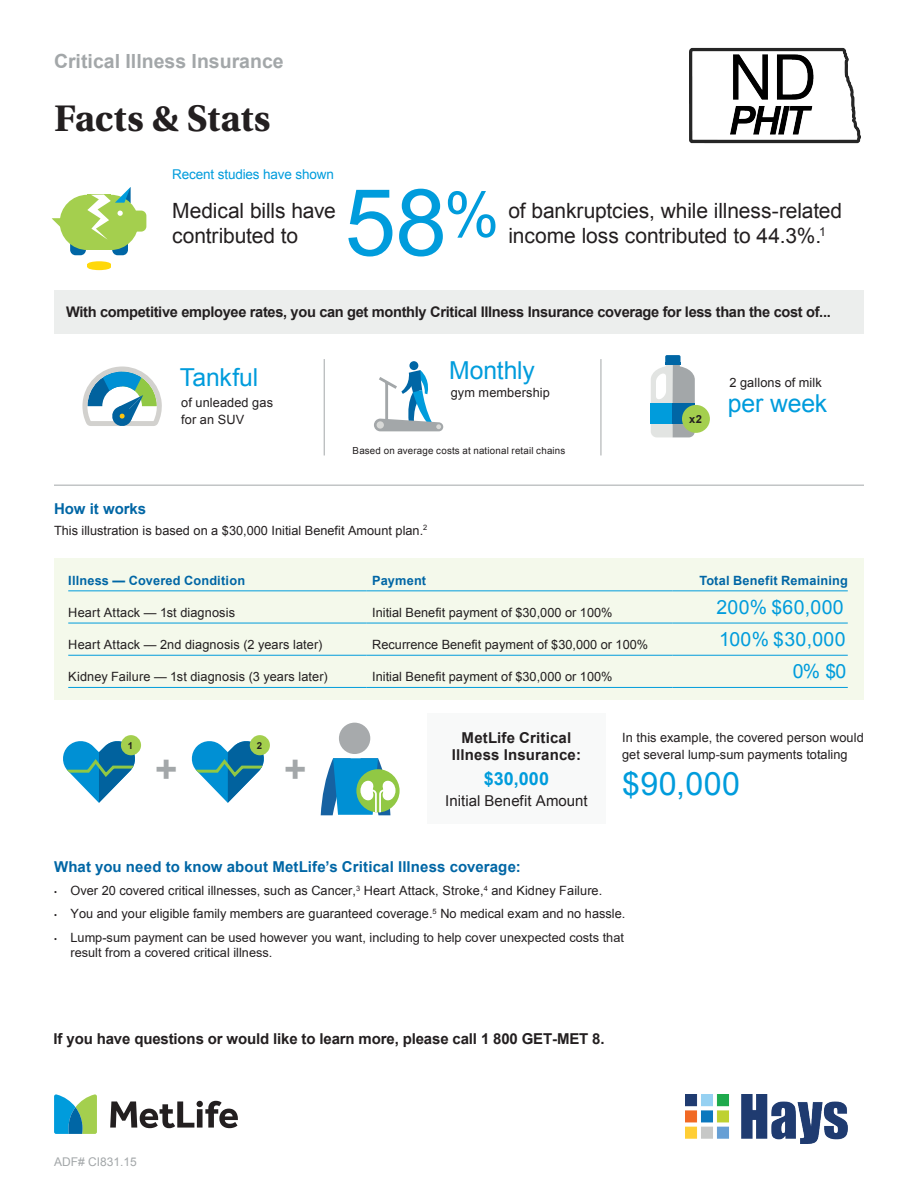
<style>
.page{position:relative;width:918px;height:1188px;background:#fff}
.page>*{position:absolute;margin:0;border:0;box-sizing:border-box;transform-origin:0 0}
.t1{font:92.85px "Arial";color:#009cdc}
.t2{font:700 39px "Utopia Std";letter-spacing:-.005em;color:#231f20}
.t3{font:700 38.25px "Arial";color:#a3a7a9}
.t4{font:32.25px "Arial";color:#009cdc}
.t5{font:24.75px "Arial";letter-spacing:-.01em;color:#009cdc}
.t6{font:21px/25.5px "Arial";letter-spacing:-.005em;color:#231f20}
.t7{font:19.5px "Arial";letter-spacing:.015em;color:#009cdc}
.t8{font:700 19.5px "Arial";color:#a3a7a9}
.t9{font:700 18px "Arial";color:#009cdc}
.t10{font:700 15px "Arial";letter-spacing:.01em;color:#0066a5}
.t11{font:700 15px "Arial";letter-spacing:-.01em;color:#231f20}
.t12{font:700 15px/17.2px "Arial";letter-spacing:.01em;color:#231f20;text-align:center}
.t13{font:15px "Arial";color:#231f20}
.t14{font:700 14.7px "Arial";letter-spacing:-.025em;color:#231f20}
.t15{font:13.5px "Arial";letter-spacing:-.01em;color:#009cdc}
.t16{font:12.75px/17.2px "Arial";color:#231f20}
.t17{font:12.75px/15.3px "Arial";color:#231f20}
.t18{font:700 12.75px "Arial";letter-spacing:.015em;color:#0066a5}
.t19{font:12px "Arial";color:#a3a7a9}
.t20{font:700 11.1px "Arial";color:#231f20}
.t21{font:9.75px "Arial";letter-spacing:.02em;color:#231f20}
.t22{font:700 9.6px "Arial";color:#231f20}
.s1{font-size:8.25px}
</style>
<div class="page">
<svg style="left:110px;top:1101px;width:128px;height:27px"></svg>
<svg style="left:54px;top:1094px;width:43px;height:40px;background:#5bb2a5"></svg>
<div style="left:87px;top:264px;width:24px;height:6px;background:#ffd80a;border-radius:50%"></div>
<hr style="left:87px;top:264px;width:24px;height:3px;background:#ffd80a">
<div style="left:87px;top:261px;width:24px;height:6px;background:#ffd80a;border-radius:50%"></div>
<svg style="left:52px;top:218px;width:9px;height:11px"></svg>
<div style="left:125px;top:211px;width:21px;height:21px;background:#a4cf4e;border-radius:5px"></div>
<div style="left:60px;top:195px;width:55px;height:55px;background:#a4cf4e;border-radius:50%"></div>
<div style="left:83px;top:195px;width:56px;height:55px;background:#a4cf4e;border-radius:50%"></div>
<svg style="left:70px;top:187px;width:61px;height:68px"></svg>
<hr style="left:54px;top:485px;width:810px;height:1px;background:#a3a7a9">
<div style="left:54px;top:290px;width:810px;height:44px;background:#eceeed"></div>
<hr style="left:324px;top:359px;width:1px;height:96px;background:#a3a7a9">
<hr style="left:601px;top:359px;width:1px;height:96px;background:#a3a7a9">
<div style="left:409px;top:361px;width:9px;height:9px;background:#0066a5;border-radius:50%"></div>
<svg style="left:374px;top:370px;width:69px;height:61px"></svg>
<svg style="left:651px;top:355px;width:44px;height:83px"></svg>
<div style="left:682px;top:405px;width:28px;height:28px;background:#a4cf4e;border-radius:50%"></div>
<svg style="left:82px;top:367px;width:80px;height:59px"></svg>
<div style="left:54px;top:558px;width:810px;height:141px;background:#f4f9eb"></div>
<div style="left:427px;top:714px;width:179px;height:110px;background:#f8f9f9"></div>
<hr style="left:68px;top:590px;width:298px;height:1px;background:#009cdc">
<hr style="left:366px;top:590px;width:306px;height:1px;background:#009cdc">
<hr style="left:672px;top:590px;width:176px;height:1px;background:#009cdc">
<hr style="left:68px;top:623px;width:298px;height:1px;background:#009cdc">
<hr style="left:366px;top:623px;width:306px;height:1px;background:#009cdc">
<hr style="left:672px;top:623px;width:176px;height:1px;background:#009cdc">
<hr style="left:68px;top:655px;width:298px;height:1px;background:#009cdc">
<hr style="left:366px;top:655px;width:306px;height:1px;background:#009cdc">
<hr style="left:672px;top:655px;width:176px;height:1px;background:#009cdc">
<hr style="left:68px;top:687px;width:298px;height:1px;background:#009cdc">
<hr style="left:366px;top:687px;width:306px;height:1px;background:#009cdc">
<hr style="left:672px;top:687px;width:176px;height:1px;background:#009cdc">
<svg style="left:63px;top:739px;width:74px;height:64px"></svg>
<div style="left:121px;top:735px;width:20px;height:20px;background:#a4cf4e;border-radius:50%"></div>
<svg style="left:191px;top:739px;width:75px;height:64px"></svg>
<div style="left:250px;top:735px;width:20px;height:20px;background:#a4cf4e;border-radius:50%"></div>
<div style="left:339px;top:723px;width:31px;height:31px;background:#a7aaac;border-radius:50%"></div>
<svg style="left:356px;top:769px;width:44px;height:43px"></svg>
<svg style="left:321px;top:758px;width:75px;height:57px"></svg>
<img style="left:689px;top:47px;width:172px;height:97px">
<img style="left:685px;top:1094px;width:163px;height:49px">
<h3 class="t8" style="left:54px;top:49px;width:231px">Critical Illness Insurance</h3>
<h2 class="t2" style="left:54px;top:95px;width:218px">Facts &amp; Stats</h2>
<p class="t15" style="left:172px;top:166px;width:163px">Recent studies have shown</p>
<h3 class="t6" style="left:172px;top:198px;width:165px">Medical bills have contributed to</h3>
<h1 class="t1" style="left:345px;top:162px;width:156px">58<sup>%</sup></h1>
<h3 class="t6" style="left:508px;top:198px;width:335px">of bankruptcies, while illness-related income loss contributed to 44.3%.<sup>1</sup></h3>
<p class="t14" style="left:66px;top:302px;width:766px">With competitive employee rates, you can get monthly Critical Illness Insurance coverage for less than the cost of...</p>
<h3 class="t5" style="left:180px;top:361px;width:80px">Tankful</h3>
<p class="t16" style="left:181px;top:394px;width:93px">of unleaded gas for an SUV</p>
<h3 class="t5" style="left:449px;top:354px;width:87px">Monthly</h3>
<p class="t16" style="left:451px;top:384px;width:101px">gym membership</p>
<p class="t21" style="left:353px;top:445px;width:214px">Based on average costs at national retail chains</p>
<p class="t20" style="left:689px;top:412px;width:14px">x2</p>
<p class="t16" style="left:729px;top:374px;width:94px">2 gallons of milk</p>
<h3 class="t5" style="left:728px;top:387px;width:101px">per week</h3>
<p class="t10" style="left:54px;top:499px;width:94px">How it works</p>
<p class="t16" style="left:54px;top:522px;width:375px">This illustration is based on a $30,000 Initial Benefit Amount plan.<sup>2</sup></p>
<p class="t18" style="left:68px;top:572px;width:178px">Illness — Covered Condition</p>
<p class="t18" style="left:372px;top:572px;width:55px">Payment</p>
<p class="t18" style="left:699px;top:572px;width:150px">Total Benefit Remaining</p>
<p class="t16" style="left:68px;top:604px;width:168px">Heart Attack — 1st diagnosis</p>
<p class="t16" style="left:372px;top:604px;width:242px">Initial Benefit payment of $30,000 or 100%</p>
<h3 class="t7" style="left:716px;top:594px;width:129px">200% $60,000</h3>
<p class="t16" style="left:68px;top:636px;width:256px">Heart Attack — 2nd diagnosis (2 years later)</p>
<p class="t16" style="left:372px;top:636px;width:277px">Recurrence Benefit payment of $30,000 or 100%</p>
<h3 class="t7" style="left:719px;top:627px;width:128px">100% $30,000</h3>
<p class="t16" style="left:68px;top:668px;width:261px">Kidney Failure — 1st diagnosis (3 years later)</p>
<p class="t16" style="left:372px;top:668px;width:242px">Initial Benefit payment of $30,000 or 100%</p>
<h3 class="t7" style="left:793px;top:659px;width:55px">0% $0</h3>
<p class="t22" style="left:128px;top:739px;width:7px">1</p>
<p class="t22" style="left:257px;top:739px;width:7px">2</p>
<h3 class="t3" style="left:155px;top:744px;width:24px">+</h3>
<h3 class="t3" style="left:284px;top:744px;width:24px">+</h3>
<p class="t12" style="left:452px;top:729px;width:131px">MetLife Critical<br>Illness Insurance:</p>
<h3 class="t9" style="left:484px;top:766px;width:67px">$30,000</h3>
<p class="t13" style="left:445px;top:791px;width:144px">Initial Benefit Amount</p>
<p class="t16" style="left:622px;top:729px;width:243px">In this example, the covered person would get several lump-sum payments totaling</p>
<h3 class="t4" style="left:622px;top:762px;width:119px">$90,000</h3>
<p class="t10" style="left:54px;top:857px;width:468px">What you need to know about MetLife’s Critical Illness coverage:</p>
<p class="t16" style="left:54px;top:882px;width:550px"><span class="s1">•</span> Over 20 covered critical illnesses, such as Cancer,<sup>3</sup> Heart Attack, Stroke,<sup>4</sup> and Kidney Failure.</p>
<p class="t16" style="left:54px;top:905px;width:573px"><span class="s1">•</span> You and your eligible family members are guaranteed coverage.<sup>5</sup> No medical exam and no hassle.</p>
<p class="t17" style="left:70px;top:929px;width:555px;text-indent:-16px"><span class="s1">•</span> Lump-sum payment can be used however you want, including to help cover unexpected costs that result from a covered critical illness.</p>
<p class="t11" style="left:54px;top:1028px;width:553px">If you have questions or would like to learn more, please call 1 800 GET-MET 8.</p>
<p class="t19" style="left:54px;top:1154px;width:84px">ADF# CI831.15</p>
</div>
